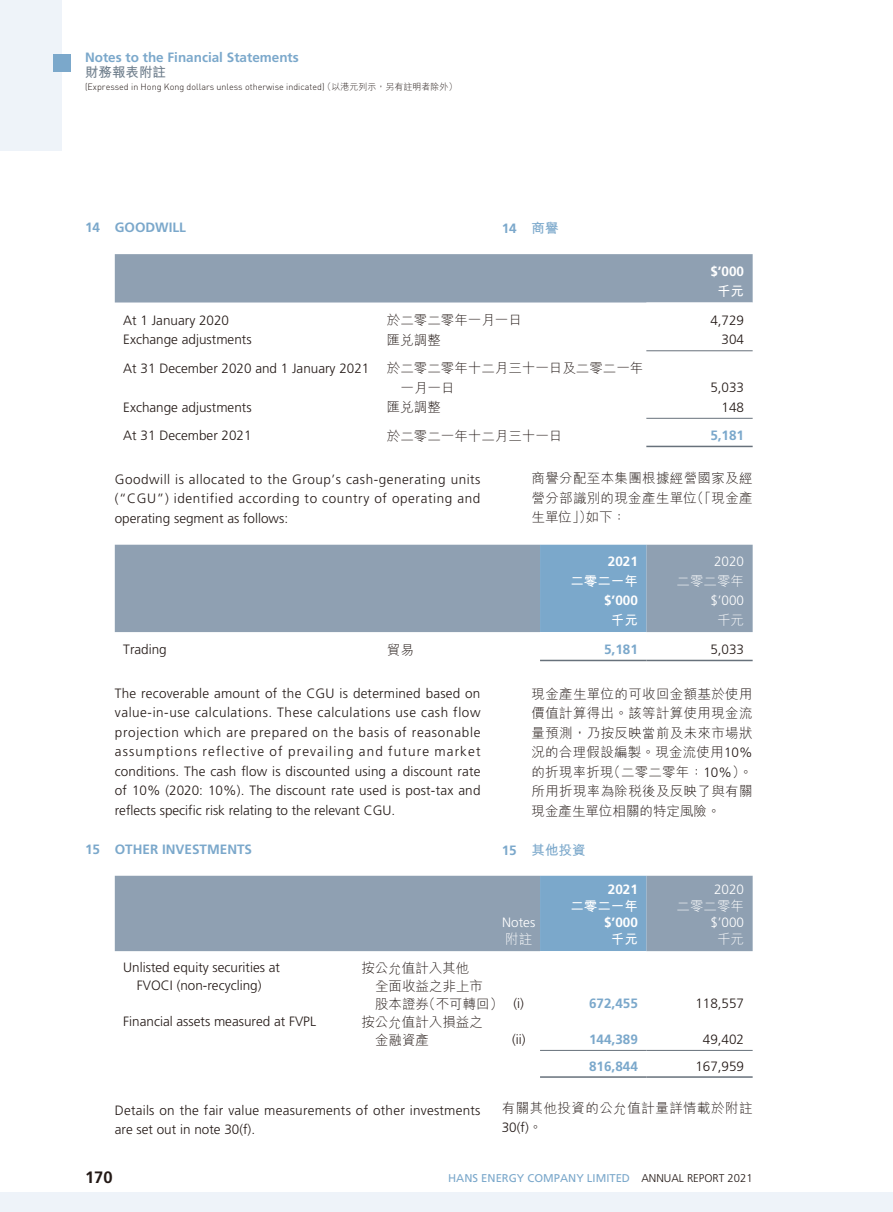
<style>
.page{position:relative;width:893px;height:1212px;background:#fff}
.page>*{position:absolute;margin:0;border:0;box-sizing:border-box;transform-origin:0 0}
.t1{font:700 16.5px "Frutiger LT Std";color:#231916}
.t2{font:300 13.5px/19.5px "Frutiger LT Std";color:#231916;text-align:justify}
.t3{font:13.5px/19.5px "M Hei HK Light E Ten B5 H";color:#231916}
.t4{font:700 13.5px "Frutiger LT Std";color:#7ba8cb}
.t5{font:300 13.5px/19.5px "Frutiger LT Std";letter-spacing:.02em;color:#231916}
.t6{font:700 13.5px "Frutiger LT Std";color:#fff}
.t7{font:300 13.5px "Frutiger LT Std";color:#fff}
.t8{font:13.5px "M Hei HK Light E Ten B5 H";letter-spacing:.035em;color:#231916}
.t9{font:13.5px "M Hei HK Bold E Ten B5 H";color:#fff}
.t10{font:13.5px "M Hei HK Light E Ten B5 H";color:#fff}
.t11{font:13.5px "M Hei HK Bold E Ten B5 H";color:#707f8d}
.t12{font:13.5px "M Hei HK Bold E Ten B5 H";color:#7ba8cb}
.t13{font:11.25px "Frutiger LT Std";color:#7ba8cb}
.t14{font:300 9px "DIN";color:#231916}
.s1{font-family:"M Hei HK Light E Ten B5 H";font-weight:400}
.s2{font-family:"M Hei HK Bold E Ten B5 H";font-weight:400}
.s3{font-family:"Frutiger LT Std";font-weight:300}
.s4{font-family:"Frutiger LT Std";font-weight:700}
.s5{font-weight:300;color:#231916}
</style>
<div class="page">
<div style="left:0;top:0;width:62px;height:151px;background:#eef3f9"></div>
<div style="left:0;top:1193px;width:893px;height:19px;background:#eef3f9"></div>
<div style="left:53px;top:54px;width:17px;height:17px;background:#7ba8cb"></div>
<svg style="left:115px;top:254px;width:638px;height:192px"></svg>
<hr style="left:646px;top:350px;width:107px;height:1px;background:#67717b">
<hr style="left:646px;top:418px;width:107px;height:1px;background:#67717b">
<hr style="left:646px;top:446px;width:107px;height:1px;background:#67717b">
<div style="left:115px;top:545px;width:638px;height:87px;background:#8fa0b2"></div>
<svg style="left:540px;top:545px;width:106px;height:115px"></svg>
<hr style="left:540px;top:660px;width:106px;height:1px;background:#67717b">
<hr style="left:646px;top:660px;width:107px;height:1px;background:#67717b">
<div style="left:115px;top:876px;width:638px;height:75px;background:#8fa0b2"></div>
<svg style="left:540px;top:876px;width:106px;height:174px"></svg>
<hr style="left:540px;top:1050px;width:106px;height:1px;background:#67717b">
<hr style="left:646px;top:1050px;width:107px;height:1px;background:#67717b">
<hr style="left:540px;top:1076px;width:106px;height:2px;background:#67717b">
<hr style="left:646px;top:1076px;width:107px;height:2px;background:#67717b">
<p class="t4" style="left:85px;top:51px;width:215px">Notes to the Financial Statements</p>
<p class="t11" style="left:85px;top:67px;width:82px">財務報表附註</p>
<p class="t14" style="left:85px;top:83px;width:374px">(Expressed in Hong Kong dollars unless otherwise indicated) <span class="s1">（以港元列示，另有註明者除外）</span></p>
<p class="t4" style="left:85px;top:221px;width:103px">14 GOODWILL</p>
<p class="t4" style="left:502px;top:222px;width:58px">14 <span class="s2">商譽</span></p>
<p class="t6" style="left:710px;top:264px;width:35px">$’000</p>
<p class="t9" style="left:717px;top:285px;width:28px">千元</p>
<p class="t2" style="left:123px;top:311px;width:107px">At 1 January 2020</p>
<p class="t3" style="left:387px;top:312px;width:136px">於二零二零年一月一日</p>
<p class="t2" style="left:710px;top:311px;width:35px">4,729</p>
<p class="t2" style="left:123px;top:331px;width:130px">Exchange adjustments</p>
<p class="t3" style="left:387px;top:332px;width:55px">匯兌調整</p>
<p class="t2" style="left:722px;top:331px;width:24px">304</p>
<p class="t2" style="left:123px;top:359px;width:248px">At 31 December 2020 and 1 January 2021</p>
<p class="t3" style="left:401px;top:360px;width:244px;text-indent:-14px">於二零二零年十二月三十一日及二零二一年一月一日</p>
<p class="t2" style="left:710px;top:379px;width:35px">5,033</p>
<p class="t2" style="left:123px;top:398px;width:130px">Exchange adjustments</p>
<p class="t3" style="left:387px;top:399px;width:56px">匯兌調整</p>
<p class="t2" style="left:722px;top:398px;width:24px">148</p>
<p class="t2" style="left:123px;top:427px;width:130px">At 31 December 2021</p>
<p class="t3" style="left:387px;top:428px;width:177px">於二零二一年十二月三十一日</p>
<p class="t4" style="left:710px;top:429px;width:35px">5,181</p>
<p class="t2" style="left:115px;top:470px;width:367px">Goodwill is allocated to the Group’s cash-generating units (“CGU”) identified according to country of operating and operating segment as follows:</p>
<p class="t6" style="left:608px;top:555px;width:32px">2021</p>
<p class="t7" style="left:714px;top:555px;width:32px">2020</p>
<p class="t9" style="left:570px;top:576px;width:69px">二零二一年</p>
<p class="t10" style="left:677px;top:576px;width:69px">二零二零年</p>
<p class="t6" style="left:604px;top:594px;width:35px">$’000</p>
<p class="t7" style="left:710px;top:594px;width:35px">$’000</p>
<p class="t9" style="left:611px;top:615px;width:28px">千元</p>
<p class="t10" style="left:717px;top:615px;width:28px">千元</p>
<p class="t2" style="left:123px;top:641px;width:45px">Trading</p>
<p class="t3" style="left:387px;top:642px;width:28px">貿易</p>
<p class="t4" style="left:604px;top:643px;width:35px">5,181</p>
<p class="t2" style="left:710px;top:641px;width:35px">5,033</p>
<p class="t2" style="left:115px;top:684px;width:367px">The recoverable amount of the CGU is determined based on value-in-use calculations. These calculations use cash flow projection which are prepared on the basis of reasonable assumptions reflective of prevailing and future market conditions. The cash flow is discounted using a discount rate of 10% (2020: 10%). The discount rate used is post-tax and reflects specific risk relating to the relevant CGU.</p>
<p class="t4" style="left:85px;top:843px;width:169px">15 OTHER INVESTMENTS</p>
<p class="t6" style="left:608px;top:883px;width:32px">2021</p>
<p class="t7" style="left:714px;top:883px;width:32px">2020</p>
<p class="t9" style="left:570px;top:901px;width:69px">二零二一年</p>
<p class="t10" style="left:677px;top:901px;width:69px">二零二零年</p>
<p class="t7" style="left:502px;top:916px;width:35px">Notes</p>
<p class="t6" style="left:604px;top:916px;width:35px">$’000</p>
<p class="t7" style="left:710px;top:916px;width:35px">$’000</p>
<p class="t10" style="left:505px;top:934px;width:28px">附註</p>
<p class="t9" style="left:611px;top:934px;width:28px">千元</p>
<p class="t10" style="left:717px;top:934px;width:28px">千元</p>
<p class="t2" style="left:123px;top:959px;width:158px;line-height:18px;text-align:center">Unlisted equity securities at<br>FVOCI (non-recycling)</p>
<p class="t3" style="left:375px;top:960px;width:150px;line-height:18px;text-indent:-14px">按公允值計入其他<br>全面收益之非上市<br>股本證券（不可轉回） <span class="s3">(i)</span></p>
<p class="t3" style="left:531px;top:470px;width:223px;text-align:justify">商譽分配至本集團根據經營國家及經營分部識別的現金產生單位（「現金產生單位」）如下：</p>
<p class="t3" style="left:531px;top:686px;width:223px;text-align:justify">現金產生單位的可收回金額基於使用價值計算得出。該等計算使用現金流量預測，乃按反映當前及未來市場狀況的合理假設編製。現金流使用<span class="s3">10%</span>的折現率折現（二零二零年：<span class="s3">10%</span>）。所用折現率為除稅後及反映了與有關現金產生單位相關的特定風險。</p>
<p class="t12" style="left:502px;top:845px;width:85px"><span class="s4">15</span> 其他投資</p>
<p class="t4" style="left:589px;top:997px;width:50px">672,455</p>
<p class="t2" style="left:695px;top:994px;width:50px">118,557</p>
<p class="t2" style="left:123px;top:1012px;width:194px">Financial assets measured at FVPL</p>
<p class="t3" style="left:375px;top:1014px;width:109px;line-height:18px;text-indent:-14px">按公允值計入損益之金融資產</p>
<p class="t5" style="left:115px;top:1101px;width:367px">Details on the fair value measurements of other investments are set out in note 30(f).</p>
<p class="t2" style="left:512px;top:1030px;width:15px">(ii)</p>
<p class="t4" style="left:589px;top:1033px;width:50px">144,389</p>
<p class="t2" style="left:703px;top:1030px;width:43px">49,402</p>
<p class="t4" style="left:589px;top:1060px;width:50px">816,844</p>
<p class="t2" style="left:695px;top:1057px;width:50px">167,959</p>
<p class="t8" style="left:502px;top:1103px;width:252px">有關其他投資的公允值計量詳情載於附註</p>
<p class="t2" style="left:502px;top:1118px;width:42px">30(f)<span class="s1">。</span></p>
<p class="t1" style="left:85px;top:1170px;width:29px">170</p>
<p class="t13" style="left:448px;top:1172px;width:306px">HANS ENERGY COMPANY LIMITED <span class="s5">ANNUAL REPORT 2021</span></p>
</div>
